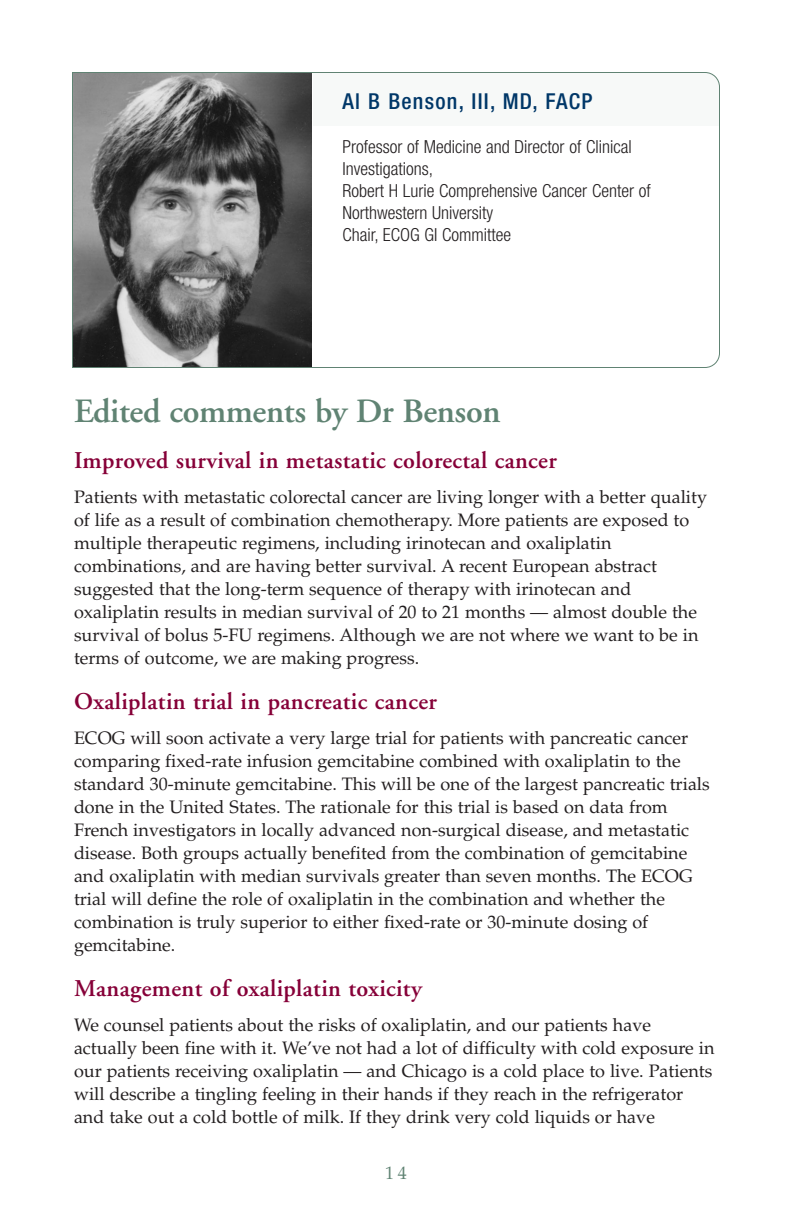
<style>
.page{position:relative;width:792px;height:1224px;background:#fff}
.page>*{position:absolute;margin:0;border:0;box-sizing:border-box;transform-origin:0 0}
.t1{font:600 34px "Adobe Garamond";letter-spacing:-.01em;color:#608373}
.t2{font:600 24px "Adobe Garamond";letter-spacing:.015em;color:#860038}
.t3{font:500 condensed 22px "Helvetica Neue";letter-spacing:.055em;color:#003768}
.t4{font:18px/23px "Palatino";color:#231f20}
.t5{font:300 condensed 18px/22px "Helvetica Neue";color:#231f20}
.t6{font:18px "Palatino";color:#608373}
</style>
<div class="page">
<div style="left:72px;top:72px;width:648px;height:296px;background:#f7f9f8;border-radius:14px"></div>
<div style="left:72px;top:126px;width:648px;height:242px;background:#fff"></div>
<img style="left:73px;top:72px;width:239px;height:296px">
<svg style="left:705px;top:72px;width:15px;height:296px"></svg>
<p class="t3" style="left:342px;top:94px;width:252px">Al B Benson, III, MD, FACP</p>
<p class="t5" style="left:342px;top:138px;width:310px">Professor of Medicine and Director of Clinical<br>Investigations,<br>Robert H Lurie Comprehensive Cancer Center of<br>Northwestern University<br>Chair, ECOG GI Committee</p>
<h1 class="t1" style="left:74px;top:398px;width:428px">Edited comments by Dr Benson</h1>
<h2 class="t2" style="left:74px;top:451px;width:484px">Improved survival in metastatic colorectal cancer</h2>
<p class="t4" style="left:74px;top:487px;width:635px">Patients with metastatic colorectal cancer are living longer with a better quality of life as a result of combination chemotherapy. More patients are exposed to multiple therapeutic regimens, including irinotecan and oxaliplatin combinations, and are having better survival. A recent European abstract suggested that the long-term sequence of therapy with irinotecan and oxaliplatin results in median survival of 20 to 21 months — almost double the survival of bolus 5-FU regimens. Although we are not where we want to be in terms of outcome, we are making progress.</p>
<h2 class="t2" style="left:74px;top:692px;width:364px">Oxaliplatin trial in pancreatic cancer</h2>
<p class="t4" style="left:74px;top:728px;width:637px">ECOG will soon activate a very large trial for patients with pancreatic cancer comparing fixed-rate infusion gemcitabine combined with oxaliplatin to the standard 30-minute gemcitabine. This will be one of the largest pancreatic trials done in the United States. The rationale for this trial is based on data from French investigators in locally advanced non-surgical disease, and metastatic disease. Both groups actually benefited from the combination of gemcitabine and oxaliplatin with median survivals greater than seven months. The ECOG trial will define the role of oxaliplatin in the combination and whether the combination is truly superior to either fixed-rate or 30-minute dosing of gemcitabine.</p>
<h2 class="t2" style="left:74px;top:979px;width:349px">Management of oxaliplatin toxicity</h2>
<p class="t4" style="left:74px;top:1015px;width:642px">We counsel patients about the risks of oxaliplatin, and our patients have actually been fine with it. We’ve not had a lot of difficulty with cold exposure in our patients receiving oxaliplatin — and Chicago is a cold place to live. Patients will describe a tingling feeling in their hands if they reach in the refrigerator and take out a cold bottle of milk. If they drink very cold liquids or have</p>
<p class="t6" style="left:385px;top:1166px;width:23px">14</p>
</div>
